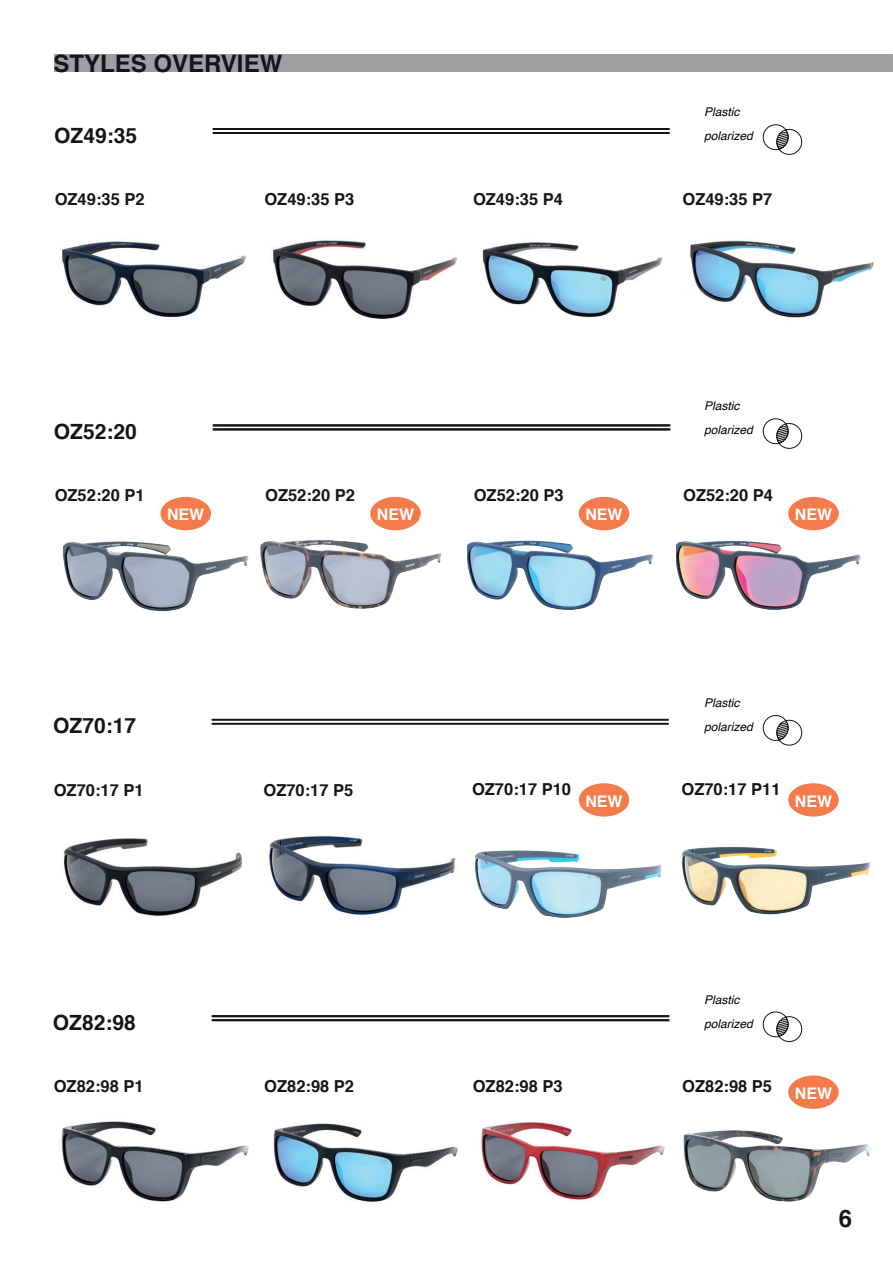
<style>
.page{position:relative;width:893px;height:1263px;background:#fff}
.page>*{position:absolute;margin:0;border:0;box-sizing:border-box;transform-origin:0 0}
.t1{font:700 24px "Helvetica";color:#161419}
.t2{font:700 21px "Helvetica";color:#161419}
.t3{font:700 16.5px "Helvetica";color:#161419}
.t4{font:700 16.05px "Helvetica";color:#fff}
.t5{font:italic 12px/24px "Helvetica";color:#000}
</style>
<div class="page">
<div style="left:54px;top:54px;width:839px;height:18px;background:#9f9fa1"></div>
<hr style="left:213px;top:128px;width:457px;height:2px;background:#161419">
<hr style="left:213px;top:132px;width:457px;height:2px;background:#161419">
<hr style="left:213px;top:424px;width:457px;height:2px;background:#161419">
<hr style="left:213px;top:428px;width:457px;height:2px;background:#161419">
<hr style="left:212px;top:719px;width:457px;height:2px;background:#161419">
<hr style="left:212px;top:723px;width:457px;height:2px;background:#161419">
<hr style="left:212px;top:1015px;width:457px;height:2px;background:#161419">
<hr style="left:212px;top:1019px;width:457px;height:2px;background:#161419">
<svg style="left:762px;top:124px;width:41px;height:31px"></svg>
<svg style="left:762px;top:418px;width:41px;height:31px"></svg>
<svg style="left:762px;top:715px;width:41px;height:31px"></svg>
<svg style="left:762px;top:1011px;width:41px;height:32px"></svg>
<img style="left:62px;top:241px;width:184px;height:76px">
<img style="left:273px;top:240px;width:184px;height:79px">
<img style="left:482px;top:242px;width:180px;height:76px">
<img style="left:686px;top:240px;width:188px;height:78px">
<img style="left:63px;top:838px;width:179px;height:78px">
<img style="left:61px;top:1121px;width:188px;height:81px">
<img style="left:269px;top:836px;width:187px;height:79px">
<img style="left:273px;top:1123px;width:185px;height:80px">
<img style="left:481px;top:1122px;width:184px;height:78px">
<img style="left:682px;top:846px;width:188px;height:69px">
<img style="left:260px;top:525px;width:182px;height:84px">
<img style="left:676px;top:525px;width:185px;height:85px">
<img style="left:467px;top:520px;width:186px;height:90px">
<img style="left:62px;top:521px;width:187px;height:91px">
<img style="left:475px;top:850px;width:187px;height:68px">
<img style="left:683px;top:1130px;width:188px;height:72px">
<div style="left:160px;top:497px;width:51px;height:33px;background:#f47b4c;border-radius:50%"></div>
<div style="left:370px;top:497px;width:51px;height:33px;background:#f47b4c;border-radius:50%"></div>
<div style="left:579px;top:497px;width:50px;height:33px;background:#f47b4c;border-radius:50%"></div>
<div style="left:788px;top:497px;width:51px;height:33px;background:#f47b4c;border-radius:50%"></div>
<div style="left:579px;top:783px;width:50px;height:33px;background:#f47b4c;border-radius:50%"></div>
<div style="left:788px;top:783px;width:51px;height:33px;background:#f47b4c;border-radius:50%"></div>
<div style="left:788px;top:1075px;width:51px;height:34px;background:#f47b4c;border-radius:50%"></div>
<h1 class="t1" style="left:53px;top:44px;width:230px">STYLES OVERVIEW</h1>
<p class="t2" style="left:54px;top:118px;width:84px">OZ49:35</p>
<p class="t5" style="left:704px;top:100px;width:50px">Plastic polarized</p>
<p class="t3" style="left:55px;top:186px;width:91px">OZ49:35 P2</p>
<p class="t3" style="left:264px;top:186px;width:91px">OZ49:35 P3</p>
<p class="t3" style="left:473px;top:185px;width:91px">OZ49:35 P4</p>
<p class="t3" style="left:682px;top:185px;width:91px">OZ49:35 P7</p>
<p class="t2" style="left:54px;top:415px;width:84px">OZ52:20</p>
<p class="t3" style="left:55px;top:482px;width:91px">OZ52:20 P1</p>
<p class="t3" style="left:265px;top:482px;width:91px">OZ52:20 P2</p>
<p class="t5" style="left:704px;top:394px;width:50px">Plastic polarized</p>
<p class="t3" style="left:474px;top:482px;width:91px">OZ52:20 P3</p>
<p class="t3" style="left:683px;top:482px;width:91px">OZ52:20 P4</p>
<p class="t4" style="left:167px;top:502px;width:39px">NEW</p>
<p class="t4" style="left:377px;top:502px;width:39px">NEW</p>
<p class="t4" style="left:585px;top:502px;width:39px">NEW</p>
<p class="t4" style="left:795px;top:502px;width:39px">NEW</p>
<p class="t2" style="left:53px;top:709px;width:84px">OZ70:17</p>
<p class="t5" style="left:704px;top:691px;width:50px">Plastic polarized</p>
<p class="t3" style="left:54px;top:777px;width:91px">OZ70:17 P1</p>
<p class="t3" style="left:263px;top:777px;width:91px">OZ70:17 P5</p>
<p class="t3" style="left:472px;top:776px;width:101px">OZ70:17 P10</p>
<p class="t3" style="left:681px;top:776px;width:101px">OZ70:17 P11</p>
<p class="t4" style="left:585px;top:788px;width:39px">NEW</p>
<p class="t4" style="left:795px;top:788px;width:39px">NEW</p>
<p class="t2" style="left:53px;top:1005px;width:84px">OZ82:98</p>
<p class="t5" style="left:704px;top:988px;width:50px">Plastic polarized</p>
<p class="t3" style="left:54px;top:1073px;width:91px">OZ82:98 P1</p>
<p class="t3" style="left:264px;top:1073px;width:91px">OZ82:98 P2</p>
<p class="t3" style="left:473px;top:1073px;width:91px">OZ82:98 P3</p>
<p class="t3" style="left:682px;top:1073px;width:91px">OZ82:98 P5</p>
<p class="t4" style="left:795px;top:1080px;width:39px">NEW</p>
<h1 class="t1" style="left:839px;top:1199px;width:15px">6</h1>
</div>
